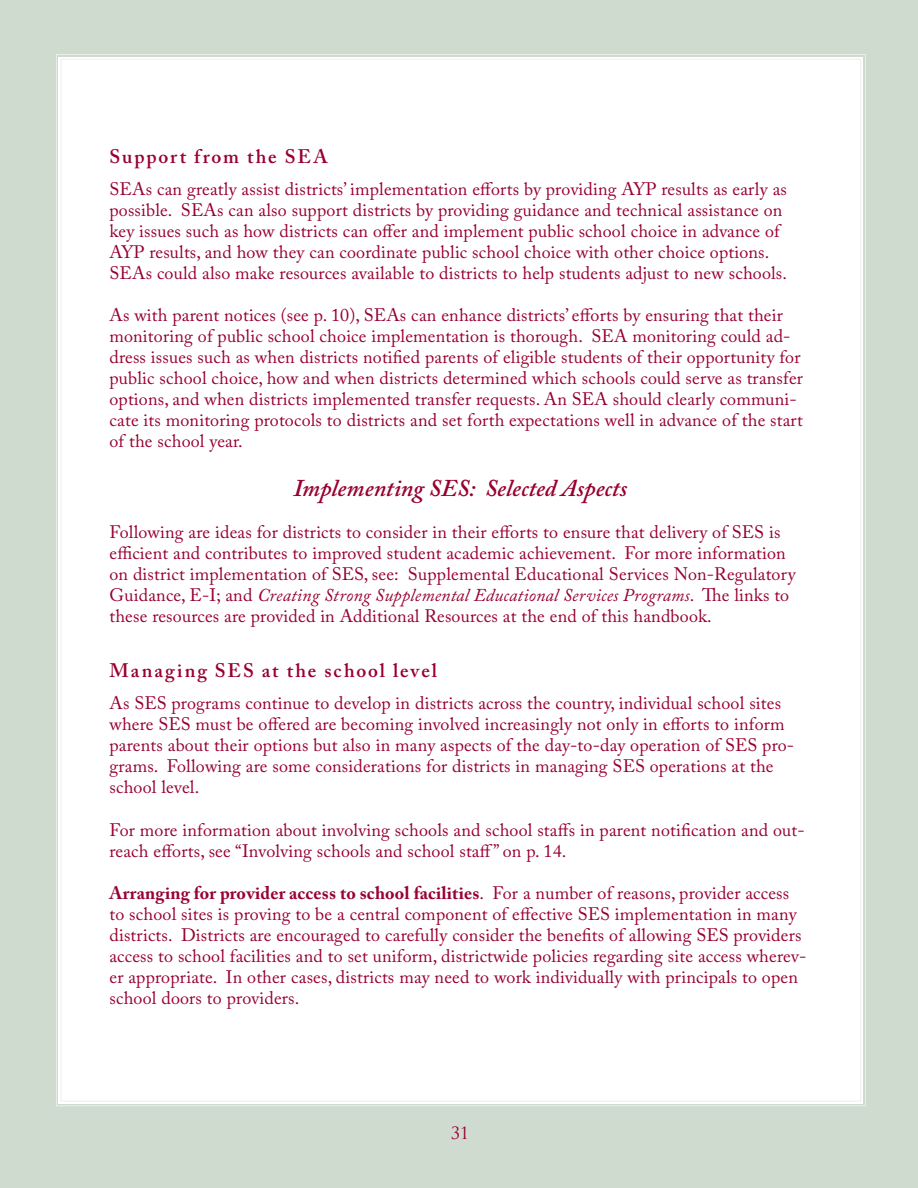
<style>
.page{position:relative;width:918px;height:1188px;background:#cfdbcf}
.page>*{position:absolute;margin:0;border:0;box-sizing:border-box;transform-origin:0 0}
.t1{font:italic 600 24px "Adobe Caslon Pro";color:#980030}
.t2{font:600 19.5px "Adobe Caslon Pro";letter-spacing:.1em;color:#980030}
.t3{font:18px/21px "Adobe Caslon Pro";letter-spacing:.01em;color:#980030}
.t4{font:16.5px "Trajan Pro";color:#980030}
.s1{font-style:italic}
.s2{font-weight:700}
</style>
<div class="page">
<div style="left:56px;top:54px;width:810px;height:1052px;background:#fff"></div>
<p class="t2" style="left:110px;top:145px;width:220px">Support from the SEA</p>
<p class="t3" style="left:110px;top:178px;width:679px">SEAs can greatly assist districts’ implementation efforts by providing AYP results as early as possible. SEAs can also support districts by providing guidance and technical assistance on key issues such as how districts can offer and implement public school choice in advance of AYP results, and how they can coordinate public school choice with other choice options.<br>SEAs could also make resources available to districts to help students adjust to new schools.</p>
<p class="t3" style="left:110px;top:305px;width:695px">As with parent notices (see p. 10), SEAs can enhance districts’ efforts by ensuring that their monitoring of public school choice implementation is thorough. SEA monitoring could ad&shy;dress issues such as when districts notified parents of eligible students of their opportunity for public school choice, how and when districts determined which schools could serve as transfer options, and when districts implemented transfer requests. An SEA should clearly communi&shy;cate its monitoring protocols to districts and set forth expectations well in advance of the start of the school year.</p>
<p class="t1" style="left:294px;top:474px;width:335px">Implementing SES: Selected Aspects</p>
<p class="t3" style="left:110px;top:522px;width:688px">Following are ideas for districts to consider in their efforts to ensure that delivery of SES is efficient and contributes to improved student academic achievement. For more information on district implementation of SES, see: Supplemental Educational Services Non-Regulatory Guidance, E-I; and <span class="s1">Creating Strong Supplemental Educational Services Programs</span>. The links to these resources are provided in Additional Resources at the end of this handbook.</p>
<p class="t2" style="left:110px;top:659px;width:329px">Managing SES at the school level</p>
<p class="t3" style="left:110px;top:692px;width:686px">As SES programs continue to develop in districts across the country, individual school sites where SES must be offered are becoming involved increasingly not only in efforts to inform parents about their options but also in many aspects of the day-to-day operation of SES pro&shy;grams. Following are some considerations for districts in managing SES operations at the school level.</p>
<p class="t3" style="left:110px;top:819px;width:697px">For more information about involving schools and school staffs in parent notification and out&shy;reach efforts, see “Involving schools and school staff” on p. 14.</p>
<p class="t3" style="left:110px;top:883px;width:698px"><span class="s2">Arranging for provider access to school facilities</span>. For a number of reasons, provider access to school sites is proving to be a central component of effective SES implementation in many districts. Districts are encouraged to carefully consider the benefits of allowing SES providers access to school facilities and to set uniform, districtwide policies regarding site access wherev&shy;er appropriate. In other cases, districts may need to work individually with principals to open school doors to providers.</p>
<p class="t4" style="left:451px;top:1122px;width:9px">31</p>
</div>
